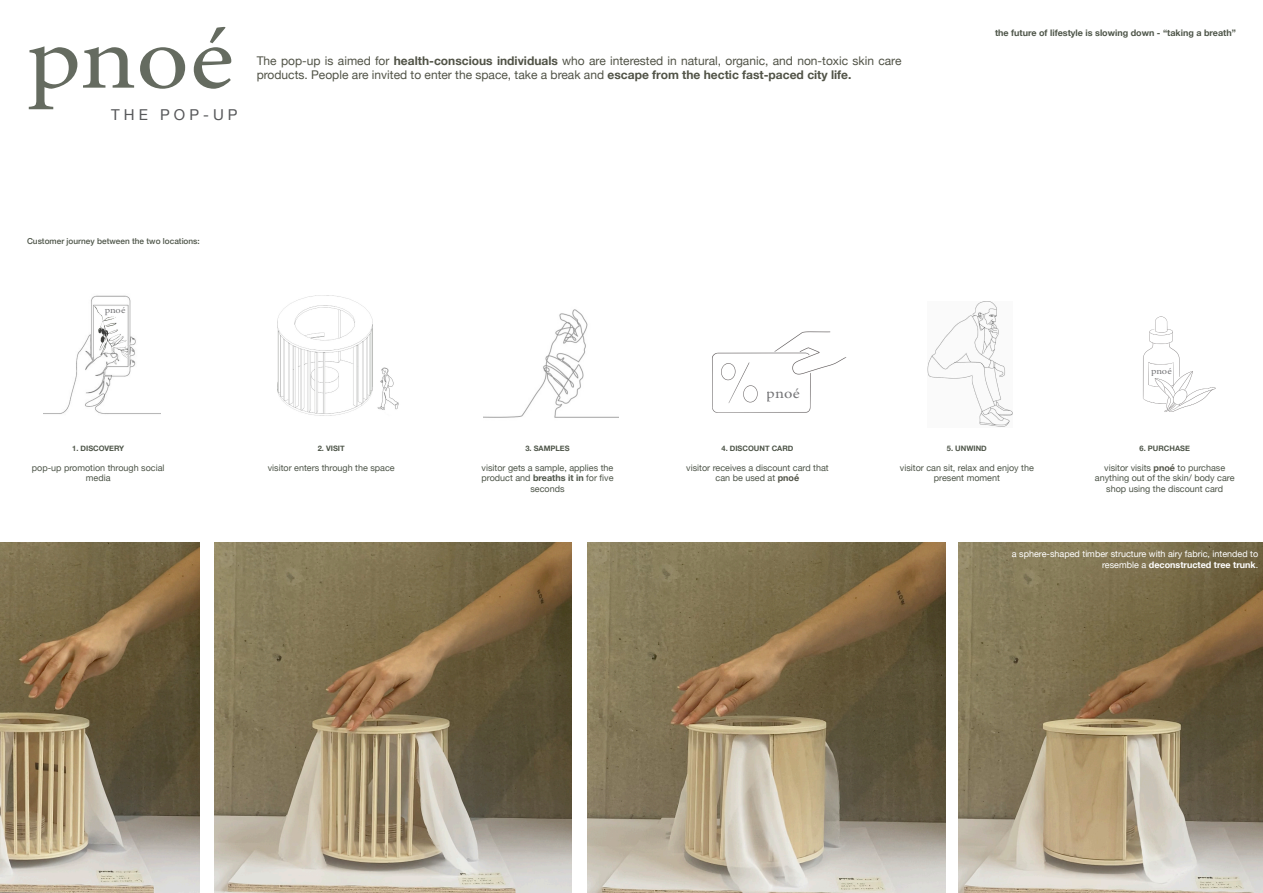
<style>
.page{position:relative;width:1263px;height:893px;background:#fff}
.page>*{position:absolute;margin:0;border:0;box-sizing:border-box;transform-origin:0 0}
.t1{font:90px "Minion Pro";color:#656b60;scale:1.15 1}
.t2{font:15px "Helvetica Neue";letter-spacing:.27em;color:#57585a}
.t3{font:14.25px "Minion Pro";color:#525255;scale:1.15 1}
.t4{font:12px/14.4px "Helvetica Neue";color:#515347}
.t5{font:9px/10.8px "Helvetica Neue";color:#4e5549;text-align:center}
.t6{font:9px/10.8px "Helvetica Neue";color:#fff;text-align:right}
.t7{font:700 9px "Helvetica Neue";color:#4e5549}
.t8{font:9px "Minion Pro";letter-spacing:-.005em;color:#525255;scale:1.15 1}
.t9{font:500 8.25px "Helvetica Neue";color:#4e5549}
.t10{font:700 7.5px "Helvetica Neue";color:#4e5549}
.s1{font-weight:700}
.s2{font-weight:700;color:#515347}
</style>
<div class="page">
<img style="left:0;top:542px;width:199px;height:351px">
<img style="left:214px;top:542px;width:357px;height:351px">
<img style="left:588px;top:542px;width:357px;height:351px">
<img style="left:958px;top:542px;width:305px;height:351px">
<img style="left:712px;top:331px;width:135px;height:82px">
<img style="left:277px;top:295px;width:122px;height:121px">
<img style="left:1143px;top:316px;width:73px;height:96px">
<img style="left:484px;top:309px;width:135px;height:109px">
<img style="left:927px;top:302px;width:85px;height:125px">
<img style="left:44px;top:295px;width:116px;height:119px">
<img style="left:766px;top:389px;width:34px;height:20px">
<p class="t1" style="left:27px;top:-1px;width:181px">pnoé</p>
<p class="t7" style="left:995px;top:26px;width:242px">the future of lifestyle is slowing down - “taking a breath”</p>
<p class="t4" style="left:257px;top:54px;width:646px">The pop-up is aimed for <span class="s1">health-conscious individuals</span> who are interested in natural, organic, and non-toxic skin care products. People are invited to enter the space, take a break and <span class="s1">escape from the hectic fast-paced city life.</span></p>
<p class="t2" style="left:111px;top:104px;width:128px">THE POP-UP</p>
<p class="t9" style="left:27px;top:234px;width:174px">Customer journey between the two locations:</p>
<p class="t8" style="left:105px;top:304px;width:19px">pnoé</p>
<p class="t10" style="left:72px;top:442px;width:54px">1. DISCOVERY</p>
<p class="t5" style="left:32px;top:463px;width:134px">pop-up promotion through social media</p>
<p class="t10" style="left:318px;top:442px;width:28px">2. VISIT</p>
<p class="t5" style="left:268px;top:463px;width:129px">visitor enters through the space</p>
<p class="t10" style="left:525px;top:442px;width:46px">3. SAMPLES</p>
<p class="t5" style="left:481px;top:463px;width:134px">visitor gets a sample, applies the product and <span class="s1">breaths it in</span> for five seconds</p>
<h3 class="t3" style="left:767px;top:384px;width:30px">pnoé</h3>
<p class="t10" style="left:721px;top:442px;width:73px">4. DISCOUNT CARD</p>
<p class="t5" style="left:686px;top:463px;width:144px">visitor receives a discount card that can be used at <span class="s2">pnoé</span></p>
<p class="t10" style="left:947px;top:442px;width:41px">5. UNWIND</p>
<p class="t5" style="left:900px;top:463px;width:136px">visitor can sit, relax and enjoy the present moment</p>
<p class="t8" style="left:1151px;top:365px;width:19px">pnoé</p>
<p class="t10" style="left:1139px;top:442px;width:52px">6. PURCHASE</p>
<p class="t5" style="left:1095px;top:463px;width:141px">visitor visits <span class="s2">pnoé</span> to purchase anything out of the skin/ body care shop using the discount card</p>
<p class="t6" style="left:1012px;top:549px;width:248px">a sphere-shaped timber structure with airy fabric, intended to resemble a <span class="s1">deconstructed tree trunk</span>.</p>
</div>
